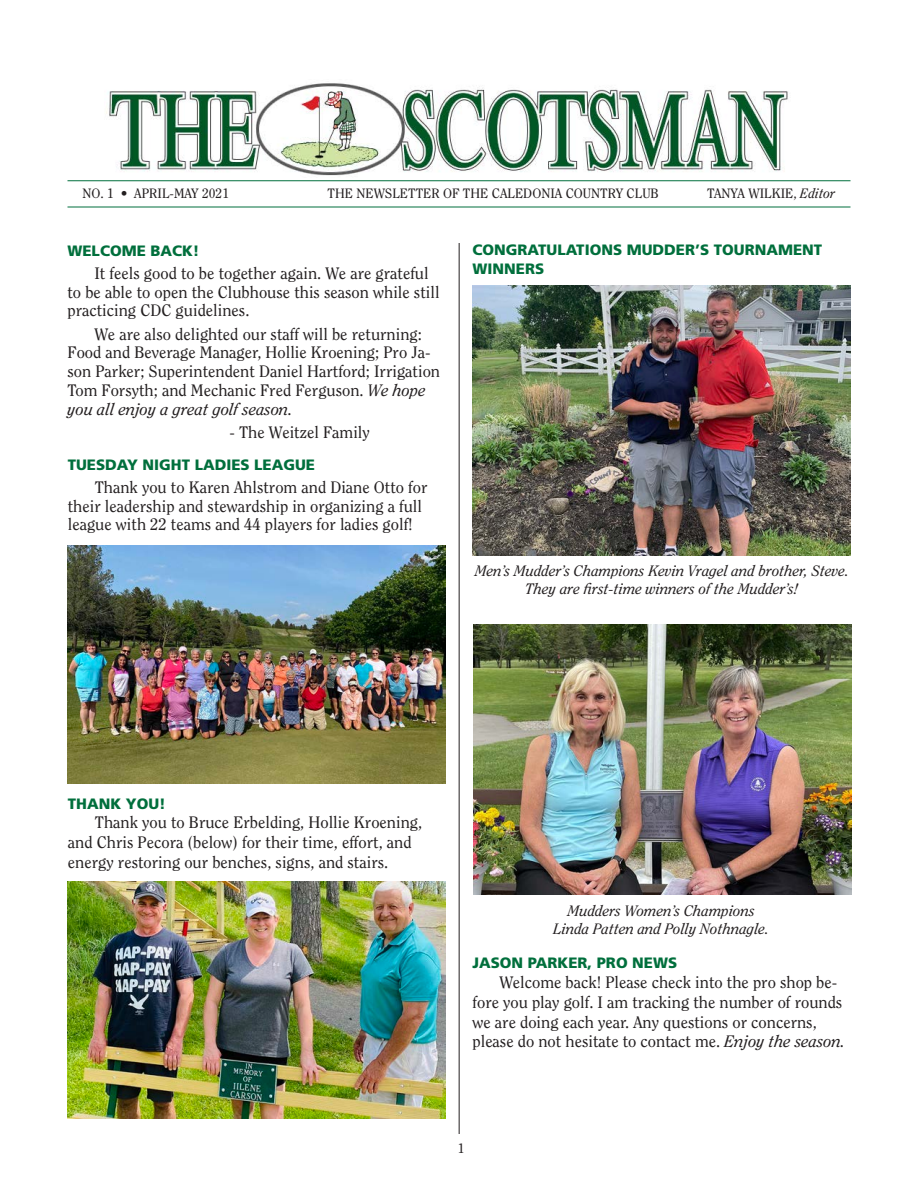
<style>
.page{position:relative;width:918px;height:1188px;background:#fff}
.page>*{position:absolute;margin:0;border:0;box-sizing:border-box;transform-origin:0 0}
.t1{font:16.5px/18.8px "Clearface";color:#231f20}
.t2{font:italic 15px/18px "Clearface";color:#231f20;text-align:center}
.t3{font:900 15px/18.8px "Frutiger";color:#006f3c}
.t4{font:13.5px "Clearface";color:#231f20}
.s1{font-style:italic}
</style>
<div class="page">
<hr style="left:459px;top:243px;width:1px;height:891px;background:#231f20">
<hr style="left:68px;top:207px;width:782px;height:1px;background:#006f3c">
<hr style="left:68px;top:180px;width:782px;height:1px;background:#006f3c">
<img style="left:106px;top:83px;width:682px;height:93px">
<img style="left:68px;top:546px;width:378px;height:237px">
<img style="left:68px;top:881px;width:378px;height:238px">
<img style="left:472px;top:285px;width:378px;height:270px">
<img style="left:473px;top:624px;width:378px;height:270px">
<p class="t4" style="left:82px;top:185px;width:148px">NO. 1 • APRIL-MAY 2021</p>
<p class="t4" style="left:328px;top:185px;width:333px">THE NEWSLETTER OF THE CALEDONIA COUNTRY CLUB</p>
<p class="t4" style="left:707px;top:185px;width:130px">TANYA WILKIE, <span class="s1">Editor</span></p>
<p class="t3" style="left:68px;top:241px;width:134px">WELCOME BACK!</p>
<p class="t1" style="left:68px;top:264px;width:374px;text-indent:27px">It feels good to be together again. We are grateful to be able to open the Clubhouse this season while still practicing CDC guidelines.</p>
<p class="t1" style="left:68px;top:324px;width:374px;text-indent:27px">We are also delighted our staff will be returning:<br>Food and Beverage Manager, Hollie Kroening; Pro Ja&shy;son Parker; Superintendent Daniel Hartford; Irrigation Tom Forsyth; and Mechanic Fred Ferguson. <span class="s1">We hope you all enjoy a great golf season.</span></p>
<p class="t1" style="left:229px;top:422px;width:142px">- The Weitzel Family</p>
<p class="t3" style="left:68px;top:455px;width:249px">TUESDAY NIGHT LADIES LEAGUE</p>
<p class="t1" style="left:68px;top:478px;width:361px;text-indent:27px">Thank you to Karen Ahlstrom and Diane Otto for their leadership and stewardship in organizing a full league with 22 teams and 44 players for ladies golf!</p>
<p class="t3" style="left:472px;top:241px;width:351px">CONGRATULATIONS MUDDER’S TOURNAMENT<br>WINNERS</p>
<p class="t2" style="left:475px;top:562px;width:375px">Men’s Mudder’s Champions Kevin Vragel and brother, Steve.<br>They are first-time winners of the Mudder’s!</p>
<p class="t3" style="left:68px;top:794px;width:99px">THANK YOU!</p>
<p class="t1" style="left:68px;top:813px;width:356px;line-height:19.8px;text-indent:27px">Thank you to Bruce Erbelding, Hollie Kroening, and Chris Pecora (below) for their time, effort, and energy restoring our benches, signs, and stairs.</p>
<p class="t2" style="left:554px;top:902px;width:217px">Mudders Women’s Champions<br>Linda Patten and Polly Nothnagle.</p>
<p class="t3" style="left:472px;top:953px;width:206px">JASON PARKER, PRO NEWS</p>
<p class="t1" style="left:472px;top:972px;width:374px;line-height:19.8px;text-indent:27px">Welcome back! Please check into the pro shop be&shy;fore you play golf. I am tracking the number of rounds we are doing each year. Any questions or concerns, please do not hesitate to contact me. <span class="s1">Enjoy the season.</span></p>
<p class="t4" style="left:458px;top:1140px;width:8px">1</p>
</div>
